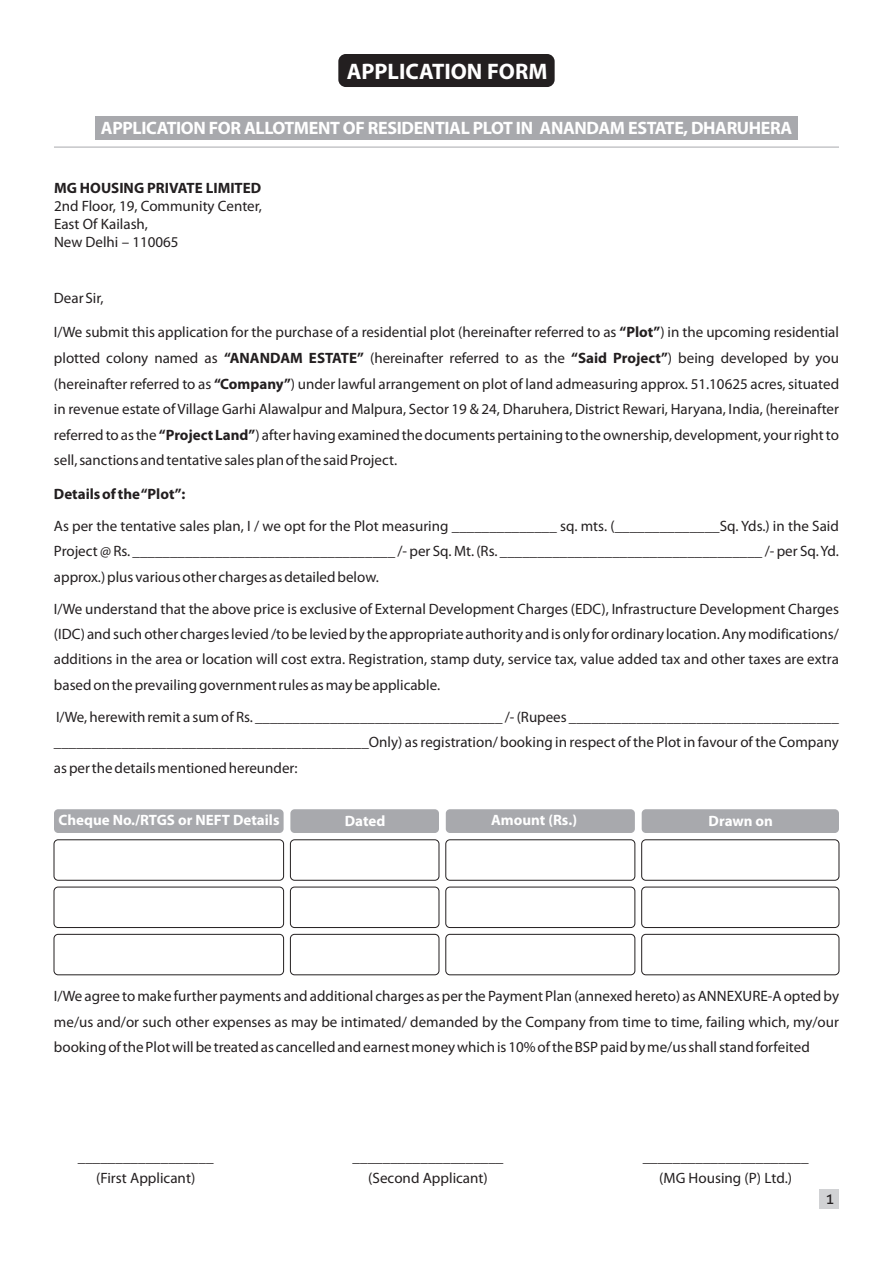
<style>
.page{position:relative;width:893px;height:1263px;background:#fff}
.page>*{position:absolute;margin:0;border:0;box-sizing:border-box;transform-origin:0 0}
.t1{font:700 22.5px "Myriad Pro";color:#fff}
.t2{font:700 18px "Myriad Pro";letter-spacing:-.02em;color:#fff}
.t3{font:15px/25.2px "Myriad Pro";color:#231f20;text-align:justify}
.t4{font:700 15px "Myriad Pro";color:#fff}
.t5{font:700 15px "Myriad Pro";color:#231f20}
.t6{font:15px "Aller";color:#231f20}
.s1{font-weight:700}
</style>
<div class="page">
<div style="left:338px;top:54px;width:217px;height:33px;background:#231f20;border-radius:7px"></div>
<div style="left:820px;top:1190px;width:19px;height:19px;background:#d1d2d4"></div>
<div style="left:446px;top:809px;width:189px;height:24px;background:#a8a9ad;border-radius:4px"></div>
<div style="left:290px;top:809px;width:149px;height:24px;background:#a8a9ad;border-radius:4px"></div>
<div style="left:54px;top:809px;width:230px;height:24px;background:#a8a9ad;border-radius:4px"></div>
<div style="left:642px;top:809px;width:197px;height:24px;background:#a8a9ad;border-radius:4px"></div>
<div style="left:445px;top:839px;width:190px;height:42px;border:1px solid #231f20;border-radius:4px"></div>
<div style="left:290px;top:839px;width:149px;height:42px;border:1px solid #231f20;border-radius:4px"></div>
<div style="left:54px;top:839px;width:230px;height:42px;border:1px solid #231f20;border-radius:4px"></div>
<div style="left:641px;top:839px;width:198px;height:42px;border:1px solid #231f20;border-radius:4px"></div>
<div style="left:445px;top:887px;width:190px;height:41px;border:1px solid #231f20;border-radius:4px"></div>
<div style="left:290px;top:887px;width:149px;height:41px;border:1px solid #231f20;border-radius:4px"></div>
<div style="left:54px;top:887px;width:230px;height:41px;border:1px solid #231f20;border-radius:4px"></div>
<div style="left:641px;top:887px;width:198px;height:41px;border:1px solid #231f20;border-radius:4px"></div>
<div style="left:445px;top:934px;width:190px;height:41px;border:1px solid #231f20;border-radius:4px"></div>
<div style="left:290px;top:934px;width:149px;height:41px;border:1px solid #231f20;border-radius:4px"></div>
<div style="left:54px;top:934px;width:230px;height:41px;border:1px solid #231f20;border-radius:4px"></div>
<div style="left:641px;top:934px;width:198px;height:41px;border:1px solid #231f20;border-radius:4px"></div>
<div style="left:95px;top:116px;width:702px;height:24px;background:#a8a9ad"></div>
<hr style="left:54px;top:147px;width:785px;height:1px;background:#a8a9ad">
<h1 class="t1" style="left:347px;top:62px;width:202px">APPLICATION FORM</h1>
<p class="t2" style="left:101px;top:121px;width:693px">APPLICATION FOR ALLOTMENT OF RESIDENTIAL PLOT IN ANANDAM ESTATE, DHARUHERA</p>
<p class="t5" style="left:54px;top:182px;width:209px">MG HOUSING PRIVATE LIMITED</p>
<p class="t3" style="left:54px;top:199px;width:209px;line-height:18px;text-align:left">2nd Floor, 19, Community Center,<br>East Of Kailash,<br>New Delhi – 110065</p>
<p class="t3" style="left:54px;top:287px;width:51px">Dear Sir,</p>
<p class="t3" style="left:54px;top:320px;width:787px;line-height:25.7px">I/We submit this application for the purchase of a residential plot (hereinafter referred to as <span class="s1">“Plot”</span>) in the upcoming residential plotted colony named as <span class="s1">“ANANDAM ESTATE”</span> (hereinafter referred to as the <span class="s1">“Said Project”</span>) being developed by you (hereinafter referred to as <span class="s1">“Company”</span>) under lawful arrangement on plot of land admeasuring approx. 51.10625 acres, situated in revenue estate of Village Garhi Alawalpur and Malpura, Sector 19 &amp; 24, Dharuhera, District Rewari, Haryana, India, (hereinafter referred to as the <span class="s1">“Project Land”</span>) after having examined the documents pertaining to the ownership, development, your right to sell, sanctions and tentative sales plan of the said Project.</p>
<p class="t5" style="left:54px;top:487px;width:133px">Details of the “Plot”:</p>
<p class="t3" style="left:54px;top:515px;width:786px">As per the tentative sales plan, I / we opt for the Plot measuring ______________ sq. mts. (______________Sq. Yds.) in the Said Project @ Rs. ___________________________________ /- per Sq. Mt. (Rs. ___________________________________ /- per Sq. Yd. approx.) plus various other charges as detailed below.</p>
<p class="t3" style="left:54px;top:598px;width:787px">I/We understand that the above price is exclusive of External Development Charges (EDC), Infrastructure Development Charges (IDC) and such other charges levied /to be levied by the appropriate authority and is only for ordinary location. Any modifications/ additions in the area or location will cost extra. Registration, stamp duty, service tax, value added tax and other taxes are extra based on the prevailing government rules as may be applicable.</p>
<p class="t3" style="left:54px;top:706px;width:786px">I/We, herewith remit a sum of Rs. _________________________________ /- (Rupees ____________________________________ __________________________________________Only) as registration/ booking in respect of the Plot in favour of the Company as per the details mentioned hereunder:</p>
<p class="t4" style="left:59px;top:814px;width:222px">Cheque No./RTGS or NEFT Details</p>
<p class="t4" style="left:345px;top:815px;width:42px">Dated</p>
<p class="t4" style="left:491px;top:814px;width:88px">Amount (Rs.)</p>
<p class="t4" style="left:709px;top:815px;width:66px">Drawn on</p>
<p class="t3" style="left:54px;top:985px;width:787px">I/We agree to make further payments and additional charges as per the Payment Plan (annexed hereto) as ANNEXURE-A opted by me/us and/or such other expenses as may be intimated/ demanded by the Company from time to time, failing which, my/our booking of the Plot will be treated as cancelled and earnest money which is 10% of the BSP paid by me/us shall stand forfeited</p>
<p class="t3" style="left:78px;top:1148px;width:137px;line-height:20.7px;text-align:center">__________________ (First Applicant)</p>
<p class="t3" style="left:353px;top:1148px;width:152px;line-height:20.7px;text-align:center">____________________ (Second Applicant)</p>
<p class="t3" style="left:643px;top:1148px;width:167px;line-height:20.7px;text-align:center">______________________ (MG Housing (P) Ltd.)</p>
<p class="t6" style="left:825px;top:1193px;width:10px">1</p>
</div>
